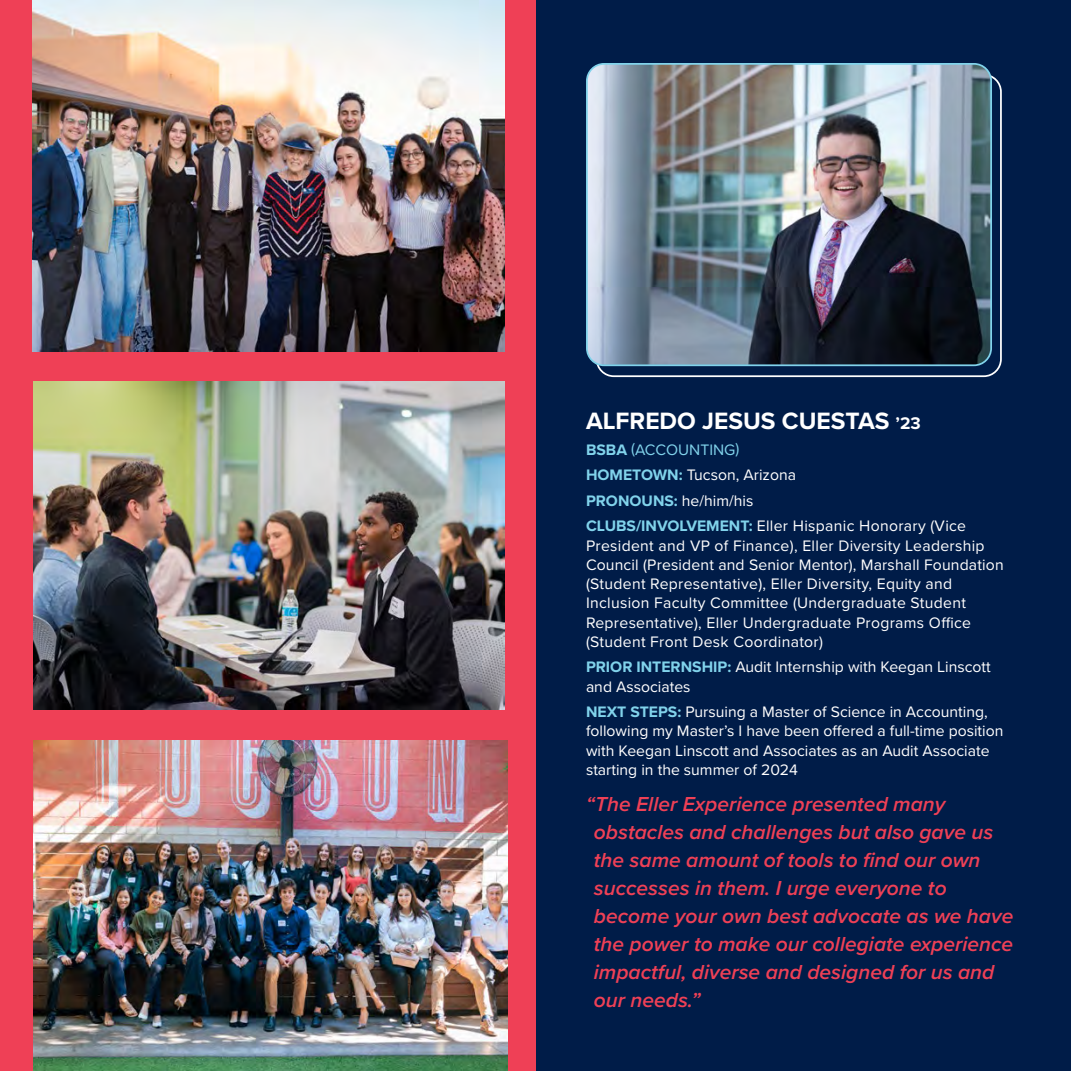
<style>
.page{position:relative;width:1071px;height:1071px;background:#fff}
.page>*{position:absolute;margin:0;border:0;box-sizing:border-box;transform-origin:0 0}
.t1{font:700 24.5px "Proxima Nova";color:#fff}
.t2{font:italic 600 21px/28px "Proxima Nova";color:#ef4056}
.t3{font:15.75px/19.2px "Proxima Nova";letter-spacing:.01em;color:#fff}
.s1{font-size:17.5px}
.s2{font-weight:700;color:#81d3eb}
.s3{color:#81d3eb}
</style>
<div class="page">
<div style="left:536px;top:0;width:535px;height:1071px;background:#001c48"></div>
<div style="left:0;top:0;width:536px;height:1071px;background:#ef4056"></div>
<img style="left:589px;top:66px;width:400px;height:299px">
<div style="left:586px;top:63px;width:406px;height:303px;border:2px solid #81d3eb;border-radius:17px"></div>
<img style="left:34px;top:741px;width:474px;height:330px">
<img style="left:34px;top:382px;width:470px;height:328px">
<img style="left:33px;top:0;width:471px;height:351px">
<h1 class="t1" style="left:586px;top:403px;width:336px">ALFREDO JESUS CUESTAS <span class="s1">’23</span></h1>
<p class="t3" style="left:586px;top:436px;width:382px;line-height:25.6px"><span class="s2">BSBA</span> <span class="s3">(ACCOUNTING)<br></span><span class="s2">HOMETOWN:</span> Tucson, Arizona<br><span class="s2">PRONOUNS:</span> he/him/his<br><span class="s2">CLUBS/INVOLVEMENT:</span> Eller Hispanic Honorary (Vice</p>
<p class="t3" style="left:586px;top:535px;width:419px">President and VP of Finance), Eller Diversity Leadership Council (President and Senior Mentor), Marshall Foundation (Student Representative), Eller Diversity, Equity and Inclusion Faculty Committee (Undergraduate Student Representative), Eller Undergraduate Programs Office (Student Front Desk Coordinator)</p>
<p class="t3" style="left:586px;top:657px;width:406px"><span class="s2">PRIOR INTERNSHIP:</span> Audit Internship with Keegan Linscott and Associates</p>
<p class="t3" style="left:586px;top:702px;width:419px"><span class="s2">NEXT STEPS:</span> Pursuing a Master of Science in Accounting, following my Master’s I have been offered a full-time position with Keegan Linscott and Associates as an Audit Associate starting in the summer of 2024</p>
<p class="t2" style="left:594px;top:789px;width:421px;text-indent:-8px">“The Eller Experience presented many obstacles and challenges but also gave us the same amount of tools to find our own successes in them. I urge everyone to become your own best advocate as we have the power to make our collegiate experience impactful, diverse and designed for us and our needs.”</p>
</div>
